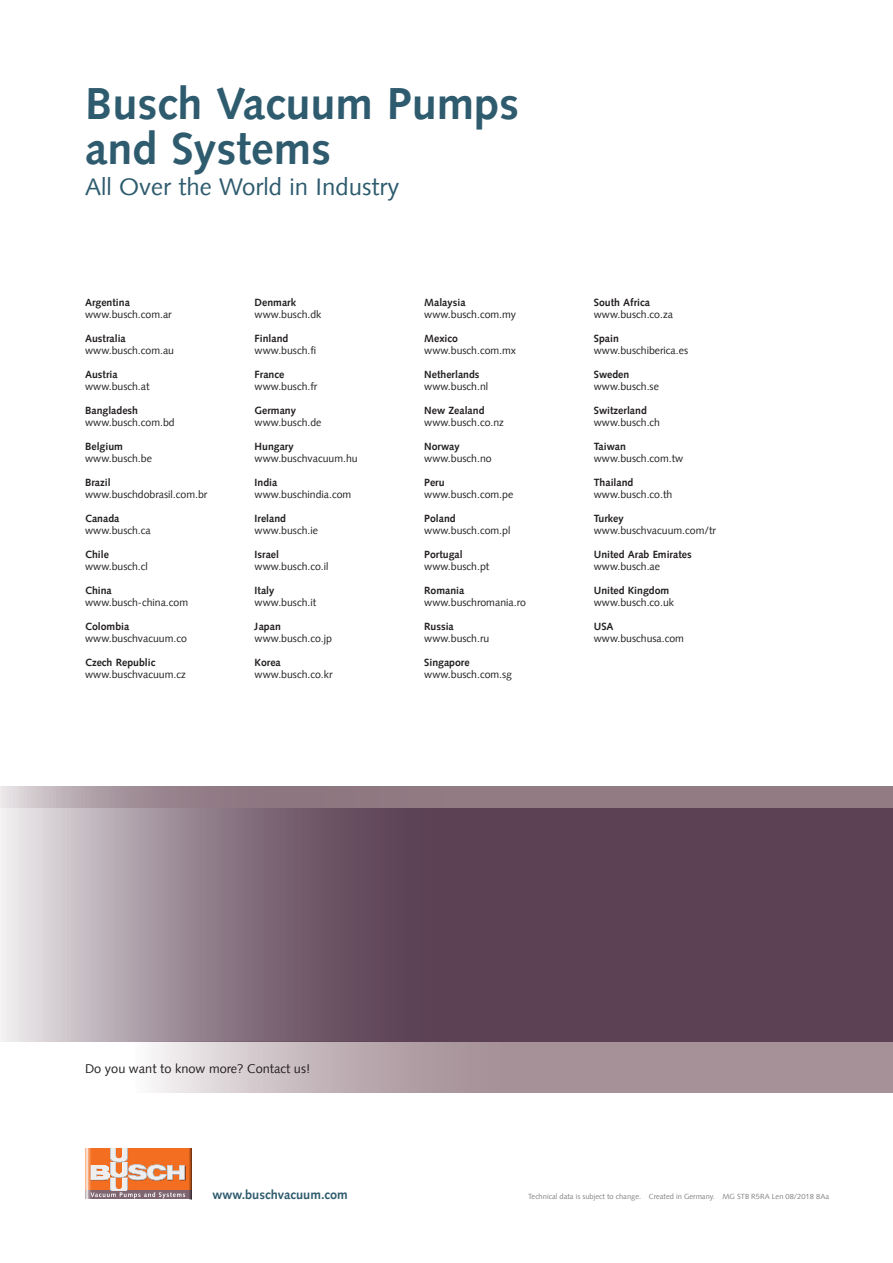
<style>
.page{position:relative;width:893px;height:1263px;background:#fff}
.page>*{position:absolute;margin:0;border:0;box-sizing:border-box;transform-origin:0 0}
.t1{font:700 45px/45px "Syntax LT";color:#2e5b6e}
.t2{font:24px "Syntax LT";color:#2e5b6e}
.t3{font:12.75px "Syntax LT";color:#231f20}
.t4{font:700 12.75px "Syntax LT";color:#2e5b6e}
.t5{font:10.5px "Syntax LT";color:#231f20}
.t6{font:700 10.5px "Syntax LT";color:#231f20}
.t7{font:7.5px "Syntax LT";color:#808285}
</style>
<div class="page">
<svg style="left:154px;top:1042px;width:739px;height:51px;background:#b4a3a9"></svg>
<svg style="left:0;top:808px;width:893px;height:234px;background:#786271"></svg>
<svg style="left:0;top:787px;width:893px;height:21px;background:#99838c"></svg>
<svg style="left:85px;top:1148px;width:106px;height:51px"></svg>
<svg style="left:91px;top:1148px;width:94px;height:50px;background:#dd946e"></svg>
<h1 class="t1" style="left:85px;top:81px;width:436px">Busch Vacuum Pumps and Systems</h1>
<h2 class="t2" style="left:85px;top:173px;width:316px">All Over the World in Industry</h2>
<p class="t6" style="left:85px;top:296px;width:46px">Argentina</p>
<p class="t5" style="left:85px;top:308px;width:88px">www.busch.com.ar</p>
<p class="t6" style="left:85px;top:332px;width:42px">Australia</p>
<p class="t5" style="left:85px;top:344px;width:91px">www.busch.com.au</p>
<p class="t6" style="left:85px;top:368px;width:34px">Austria</p>
<p class="t5" style="left:85px;top:380px;width:66px">www.busch.at</p>
<p class="t6" style="left:85px;top:404px;width:55px">Bangladesh</p>
<p class="t5" style="left:85px;top:416px;width:91px">www.busch.com.bd</p>
<p class="t6" style="left:85px;top:440px;width:39px">Belgium</p>
<p class="t5" style="left:85px;top:452px;width:68px">www.busch.be</p>
<p class="t6" style="left:85px;top:476px;width:27px">Brazil</p>
<p class="t5" style="left:85px;top:488px;width:124px">www.buschdobrasil.com.br</p>
<p class="t6" style="left:85px;top:512px;width:36px">Canada</p>
<p class="t5" style="left:85px;top:524px;width:67px">www.busch.ca</p>
<p class="t6" style="left:85px;top:548px;width:25px">Chile</p>
<p class="t5" style="left:85px;top:560px;width:64px">www.busch.cl</p>
<p class="t6" style="left:85px;top:584px;width:28px">China</p>
<p class="t5" style="left:85px;top:596px;width:105px">www.busch-china.com</p>
<p class="t6" style="left:85px;top:620px;width:46px">Colombia</p>
<p class="t5" style="left:85px;top:632px;width:103px">www.buschvacuum.co</p>
<p class="t6" style="left:85px;top:656px;width:72px">Czech Republic</p>
<p class="t5" style="left:85px;top:668px;width:102px">www.buschvacuum.cz</p>
<p class="t6" style="left:255px;top:296px;width:43px">Denmark</p>
<p class="t5" style="left:255px;top:308px;width:68px">www.busch.dk</p>
<p class="t6" style="left:255px;top:332px;width:35px">Finland</p>
<p class="t5" style="left:255px;top:344px;width:63px">www.busch.fi</p>
<p class="t6" style="left:255px;top:368px;width:31px">France</p>
<p class="t5" style="left:255px;top:380px;width:64px">www.busch.fr</p>
<p class="t6" style="left:255px;top:404px;width:43px">Germany</p>
<p class="t5" style="left:255px;top:416px;width:68px">www.busch.de</p>
<p class="t6" style="left:255px;top:440px;width:41px">Hungary</p>
<p class="t5" style="left:255px;top:452px;width:105px">www.buschvacuum.hu</p>
<p class="t6" style="left:255px;top:476px;width:24px">India</p>
<p class="t5" style="left:255px;top:488px;width:98px">www.buschindia.com</p>
<p class="t6" style="left:255px;top:512px;width:33px">Ireland</p>
<p class="t5" style="left:255px;top:524px;width:65px">www.busch.ie</p>
<p class="t6" style="left:255px;top:548px;width:26px">Israel</p>
<p class="t5" style="left:255px;top:560px;width:75px">www.busch.co.il</p>
<p class="t6" style="left:255px;top:584px;width:21px">Italy</p>
<p class="t5" style="left:255px;top:596px;width:63px">www.busch.it</p>
<p class="t6" style="left:255px;top:620px;width:28px">Japan</p>
<p class="t5" style="left:255px;top:632px;width:79px">www.busch.co.jp</p>
<p class="t6" style="left:255px;top:656px;width:28px">Korea</p>
<p class="t5" style="left:255px;top:668px;width:79px">www.busch.co.kr</p>
<p class="t6" style="left:424px;top:296px;width:43px">Malaysia</p>
<p class="t5" style="left:424px;top:308px;width:94px">www.busch.com.my</p>
<p class="t6" style="left:424px;top:332px;width:35px">Mexico</p>
<p class="t5" style="left:424px;top:344px;width:94px">www.busch.com.mx</p>
<p class="t6" style="left:424px;top:368px;width:57px">Netherlands</p>
<p class="t5" style="left:424px;top:380px;width:65px">www.busch.nl</p>
<p class="t6" style="left:424px;top:404px;width:62px">New Zealand</p>
<p class="t5" style="left:424px;top:416px;width:81px">www.busch.co.nz</p>
<p class="t6" style="left:424px;top:440px;width:37px">Norway</p>
<p class="t5" style="left:424px;top:452px;width:69px">www.busch.no</p>
<p class="t6" style="left:424px;top:476px;width:22px">Peru</p>
<p class="t5" style="left:424px;top:488px;width:91px">www.busch.com.pe</p>
<p class="t6" style="left:424px;top:512px;width:33px">Poland</p>
<p class="t5" style="left:424px;top:524px;width:88px">www.busch.com.pl</p>
<p class="t6" style="left:424px;top:548px;width:40px">Portugal</p>
<p class="t5" style="left:424px;top:560px;width:67px">www.busch.pt</p>
<p class="t6" style="left:424px;top:584px;width:42px">Romania</p>
<p class="t5" style="left:424px;top:596px;width:103px">www.buschromania.ro</p>
<p class="t6" style="left:424px;top:620px;width:31px">Russia</p>
<p class="t5" style="left:424px;top:632px;width:67px">www.busch.ru</p>
<p class="t6" style="left:424px;top:656px;width:47px">Singapore</p>
<p class="t5" style="left:424px;top:668px;width:89px">www.busch.com.sg</p>
<p class="t6" style="left:594px;top:296px;width:58px">South Africa</p>
<p class="t5" style="left:594px;top:308px;width:81px">www.busch.co.za</p>
<p class="t6" style="left:594px;top:332px;width:27px">Spain</p>
<p class="t5" style="left:594px;top:344px;width:96px">www.buschiberica.es</p>
<p class="t6" style="left:594px;top:368px;width:37px">Sweden</p>
<p class="t5" style="left:594px;top:380px;width:67px">www.busch.se</p>
<p class="t6" style="left:594px;top:404px;width:55px">Switzerland</p>
<p class="t5" style="left:594px;top:416px;width:68px">www.busch.ch</p>
<p class="t6" style="left:594px;top:440px;width:34px">Taiwan</p>
<p class="t5" style="left:594px;top:452px;width:91px">www.busch.com.tw</p>
<p class="t6" style="left:594px;top:476px;width:41px">Thailand</p>
<p class="t5" style="left:594px;top:488px;width:80px">www.busch.co.th</p>
<p class="t6" style="left:594px;top:512px;width:31px">Turkey</p>
<p class="t5" style="left:594px;top:524px;width:124px">www.buschvacuum.com/tr</p>
<p class="t6" style="left:594px;top:548px;width:99px">United Arab Emirates</p>
<p class="t5" style="left:594px;top:560px;width:68px">www.busch.ae</p>
<p class="t6" style="left:594px;top:584px;width:77px">United Kingdom</p>
<p class="t5" style="left:594px;top:596px;width:82px">www.busch.co.uk</p>
<p class="t6" style="left:594px;top:620px;width:21px">USA</p>
<p class="t5" style="left:594px;top:632px;width:92px">www.buschusa.com</p>
<p class="t3" style="left:85px;top:1061px;width:227px">Do you want to know more? Contact us!</p>
<p class="t4" style="left:213px;top:1187px;width:137px">www.buschvacuum.com</p>
<p class="t7" style="left:528px;top:1192px;width:303px">Technical data is subject to change. Created in Germany. MG STB R5RA Len 08/2018 8Aa</p>
</div>
